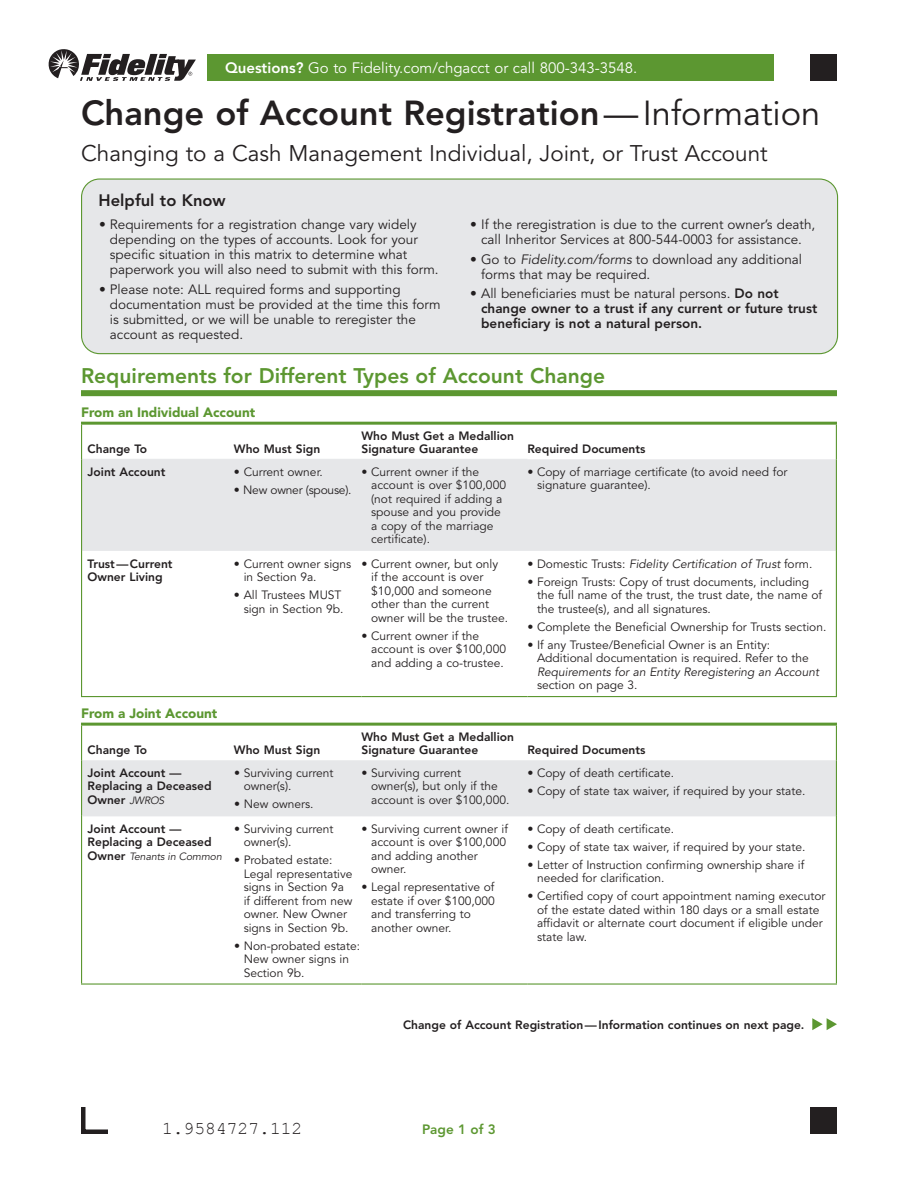
<style>
.page{position:relative;width:918px;height:1188px;background:#fff}
.page>*{position:absolute;margin:0;border:0;box-sizing:border-box;transform-origin:0 0}
.t1{font:800 34.5px "Avenir";color:#231f20}
.t2{font:22.5px "Avenir";color:#231f20}
.t3{font:800 21px "Avenir";color:#5c9731}
.t4{font:18px "Courier New";color:#231f20}
.t5{font:800 16.5px "Avenir";color:#231f20}
.t6{font:15px "Avenir";color:#fff}
.t7{font:13.5px/15px "Avenir";color:#231f20}
.t8{font:800 13.5px/15px "Avenir";color:#231f20}
.t9{font:900 13.5px "Avenir";color:#5c9731}
.t10{font:800 13.5px "Avenir";color:#5c9731}
.t11{font:12px/13.5px "Avenir";color:#231f20}
.t12{font:800 12px/13.5px "Avenir";color:#231f20}
.t13{font:italic 12px "Avenir";color:#231f20}
.t14{font:12px "Avenir";letter-spacing:-.02em;color:#231f20}
.t15{font:italic 10.5px "Avenir";letter-spacing:-.01em;color:#231f20}
.s1{font-weight:800}
.s2{font-weight:400}
.s3{font-style:italic}
.s4{font-weight:400;font-style:italic;font-size:10.5px}
.s5{font-style:normal}
.s6{font-weight:800;font-style:normal;font-size:12px}
</style>
<div class="page">
<svg style="left:49px;top:49px;width:147px;height:32px"></svg>
<div style="left:207px;top:54px;width:567px;height:27px;background:#5c9731"></div>
<div style="left:81px;top:390px;width:756px;height:6px;background:#5c9731"></div>
<hr style="left:81px;top:422px;width:756px;height:3px;background:#5c9731">
<hr style="left:81px;top:723px;width:756px;height:3px;background:#5c9731">
<div style="left:82px;top:179px;width:756px;height:175px;background:#e6e7e9;border-radius:18px"></div>
<div style="left:81px;top:178px;width:757px;height:176px;border:1px solid #5c9731;border-radius:18px"></div>
<div style="left:82px;top:459px;width:754px;height:92px;background:#e6e7e9"></div>
<hr style="left:82px;top:459px;width:152px;height:1px;background:#e6e7e9">
<hr style="left:234px;top:459px;width:128px;height:1px;background:#e6e7e9">
<hr style="left:362px;top:459px;width:165px;height:1px;background:#e6e7e9">
<hr style="left:81px;top:425px;width:1px;height:34px;background:#5c9731">
<hr style="left:836px;top:425px;width:1px;height:34px;background:#5c9731">
<hr style="left:81px;top:459px;width:1px;height:92px;background:#5c9731">
<hr style="left:836px;top:459px;width:1px;height:92px;background:#5c9731">
<hr style="left:81px;top:551px;width:1px;height:145px;background:#5c9731">
<hr style="left:836px;top:551px;width:1px;height:145px;background:#5c9731">
<hr style="left:81px;top:696px;width:153px;height:1px;background:#5c9731">
<hr style="left:234px;top:696px;width:128px;height:1px;background:#5c9731">
<hr style="left:362px;top:696px;width:165px;height:1px;background:#5c9731">
<hr style="left:527px;top:696px;width:310px;height:1px;background:#5c9731">
<div style="left:82px;top:760px;width:754px;height:56px;background:#e6e7e9"></div>
<hr style="left:81px;top:983px;width:153px;height:2px;background:#5c9731">
<hr style="left:234px;top:983px;width:128px;height:2px;background:#5c9731">
<hr style="left:362px;top:983px;width:165px;height:2px;background:#5c9731">
<hr style="left:527px;top:983px;width:310px;height:2px;background:#5c9731">
<hr style="left:81px;top:760px;width:1px;height:56px;background:#5c9731">
<hr style="left:81px;top:726px;width:1px;height:34px;background:#5c9731">
<hr style="left:836px;top:726px;width:1px;height:34px;background:#5c9731">
<hr style="left:81px;top:816px;width:1px;height:167px;background:#5c9731">
<hr style="left:82px;top:816px;width:152px;height:1px;background:#e6e7e9">
<hr style="left:234px;top:816px;width:128px;height:1px;background:#e6e7e9">
<hr style="left:362px;top:816px;width:165px;height:1px;background:#e6e7e9">
<hr style="left:527px;top:816px;width:309px;height:1px;background:#e6e7e9">
<hr style="left:836px;top:760px;width:1px;height:56px;background:#5c9731">
<hr style="left:836px;top:816px;width:1px;height:167px;background:#5c9731">
<svg style="left:812px;top:1018px;width:25px;height:12px"></svg>
<div style="left:810px;top:1107px;width:27px;height:27px;background:#231f20"></div>
<svg style="left:81px;top:1107px;width:27px;height:27px"></svg>
<div style="left:810px;top:54px;width:27px;height:27px;background:#231f20"></div>
<p class="t6" style="left:225px;top:59px;width:414px"><span class="s1">Questions?</span> Go to Fidelity.com/chgacct or call 800-343-3548.</p>
<h1 class="t1" style="left:81px;top:92px;width:741px">Change of Account Registration<span class="s2">—Information</span></h1>
<h2 class="t2" style="left:81px;top:140px;width:688px">Changing to a Cash Management Individual, Joint, or Trust Account</h2>
<h3 class="t5" style="left:99px;top:190px;width:129px">Helpful to Know</h3>
<p class="t7" style="left:110px;top:218px;width:330px;text-indent:-11px">• Requirements for a registration change vary widely depending on the types of accounts. Look for your specific situation in this matrix to determine what paperwork you will also need to submit with this form.</p>
<p class="t7" style="left:110px;top:282px;width:332px;text-indent:-11px">• Please note: ALL required forms and supporting documentation must be provided at the time this form is submitted, or we will be unable to reregister the account as requested.</p>
<p class="t7" style="left:470px;top:218px;width:347px;text-align:center">• If the reregistration is due to the current owner’s death, call Inheritor Services at 800-544-0003 for assistance.</p>
<p class="t7" style="left:481px;top:252px;width:322px;text-indent:-11px">• Go to <span class="s3">Fidelity.com/forms</span> to download any additional forms that may be required.</p>
<p class="t8" style="left:481px;top:286px;width:338px;text-indent:-11px"><span class="s2">• All beneficiaries must be natural persons.</span> Do not change owner to a trust if any current or future trust beneficiary is not a natural person.</p>
<h3 class="t3" style="left:81px;top:363px;width:526px">Requirements for Different Types of Account Change</h3>
<p class="t9" style="left:81px;top:404px;width:176px">From an Individual Account</p>
<p class="t12" style="left:88px;top:442px;width:61px">Change To</p>
<p class="t12" style="left:234px;top:442px;width:88px">Who Must Sign</p>
<p class="t12" style="left:361px;top:429px;width:154px">Who Must Get a Medallion<br>Signature Guarantee</p>
<p class="t12" style="left:527px;top:442px;width:120px">Required Documents</p>
<p class="t12" style="left:88px;top:465px;width:79px">Joint Account</p>
<p class="t11" style="left:234px;top:465px;width:90px">• Current owner.</p>
<p class="t14" style="left:234px;top:483px;width:119px">• New owner (spouse).</p>
<p class="t12" style="left:88px;top:557px;width:87px">Trust—Current<br>Owner Living</p>
<p class="t11" style="left:244px;top:557px;width:109px;text-indent:-10px">• Current owner signs in Section 9a.</p>
<p class="t11" style="left:234px;top:589px;width:111px;text-align:right">• All Trustees MUST sign in Section 9b.</p>
<p class="t9" style="left:81px;top:705px;width:138px">From a Joint Account</p>
<p class="t12" style="left:88px;top:743px;width:61px">Change To</p>
<p class="t12" style="left:234px;top:743px;width:88px">Who Must Sign</p>
<p class="t12" style="left:88px;top:766px;width:126px">Joint Account —<br>Replacing a Deceased<br>Owner <span class="s4">JWROS</span></p>
<p class="t11" style="left:244px;top:766px;width:91px;text-indent:-10px">• Surviving current owner(s).</p>
<p class="t11" style="left:234px;top:798px;width:81px">• New owners.</p>
<p class="t11" style="left:371px;top:465px;width:136px;text-indent:-10px">• Current owner if the account is over $100,000 (not required if adding a spouse and you provide a copy of the marriage certificate).</p>
<p class="t11" style="left:537px;top:465px;width:252px;text-indent:-10px">• Copy of marriage certificate (to avoid need for signature guarantee).</p>
<p class="t11" style="left:371px;top:557px;width:138px;text-indent:-10px">• Current owner, but only<br>if the account is over $10,000 and someone other than the current owner will be the trustee.</p>
<p class="t11" style="left:371px;top:629px;width:136px;text-indent:-10px">• Current owner if the account is over $100,000 and adding a co-trustee.</p>
<p class="t13" style="left:527px;top:557px;width:287px"><span class="s5">• Domestic Trusts:</span> Fidelity Certification of Trust <span class="s5">form.</span></p>
<p class="t11" style="left:537px;top:575px;width:286px;text-indent:-10px">• Foreign Trusts: Copy of trust documents, including the full name of the trust, the trust date, the name of the trustee(s), and all signatures.</p>
<p class="t11" style="left:527px;top:620px;width:300px">• Complete the Beneficial Ownership for Trusts section.</p>
<p class="t11" style="left:537px;top:638px;width:273px;text-indent:-10px">• If any Trustee/Beneficial Owner is an Entity:<br>Additional documentation is required. Refer to the</p>
<p class="t13" style="left:537px;top:665px;width:284px">Requirements for an Entity Reregistering an Account</p>
<p class="t11" style="left:537px;top:679px;width:102px">section on page 3.</p>
<p class="t12" style="left:361px;top:730px;width:154px">Who Must Get a Medallion<br>Signature Guarantee</p>
<p class="t12" style="left:527px;top:743px;width:120px">Required Documents</p>
<p class="t11" style="left:371px;top:766px;width:140px;text-indent:-10px">• Surviving current owner(s), but only if the account is over $100,000.</p>
<p class="t11" style="left:527px;top:766px;width:148px">• Copy of death certificate.</p>
<p class="t11" style="left:527px;top:784px;width:280px">• Copy of state tax waiver, if required by your state.</p>
<p class="t12" style="left:88px;top:822px;width:126px">Joint Account —<br>Replacing a Deceased</p>
<p class="t15" style="left:88px;top:850px;width:136px"><span class="s6">Owner</span> Tenants in Common</p>
<p class="t11" style="left:371px;top:822px;width:138px;text-indent:-10px">• Surviving current owner if account is over $100,000 and adding another owner.</p>
<p class="t11" style="left:371px;top:880px;width:125px;text-indent:-10px">• Legal representative of estate if over $100,000 and transferring to another owner.</p>
<p class="t11" style="left:244px;top:822px;width:91px;text-indent:-10px">• Surviving current owner(s).</p>
<p class="t11" style="left:244px;top:853px;width:110px;text-indent:-10px">• Probated estate:<br>Legal representative signs in Section 9a if different from new owner. New Owner signs in Section 9b.</p>
<p class="t11" style="left:244px;top:939px;width:118px;text-indent:-10px">• Non-probated estate:<br>New owner signs in<br>Section 9b.</p>
<p class="t11" style="left:527px;top:822px;width:148px">• Copy of death certificate.</p>
<p class="t11" style="left:527px;top:840px;width:280px">• Copy of state tax waiver, if required by your state.</p>
<p class="t11" style="left:537px;top:858px;width:269px;text-indent:-10px">• Letter of Instruction confirming ownership share if needed for clarification.</p>
<p class="t11" style="left:537px;top:889px;width:290px;text-indent:-10px">• Certified copy of court appointment naming executor of the estate dated within 180 days or a small estate affidavit or alternate court document if eligible under state law.</p>
<p class="t12" style="left:403px;top:1018px;width:403px">Change of Account Registration—Information continues on next page.</p>
<h3 class="t4" style="left:162px;top:1117px;width:142px">1.9584727.112</h3>
<p class="t10" style="left:422px;top:1121px;width:75px">Page 1 of 3</p>
</div>
